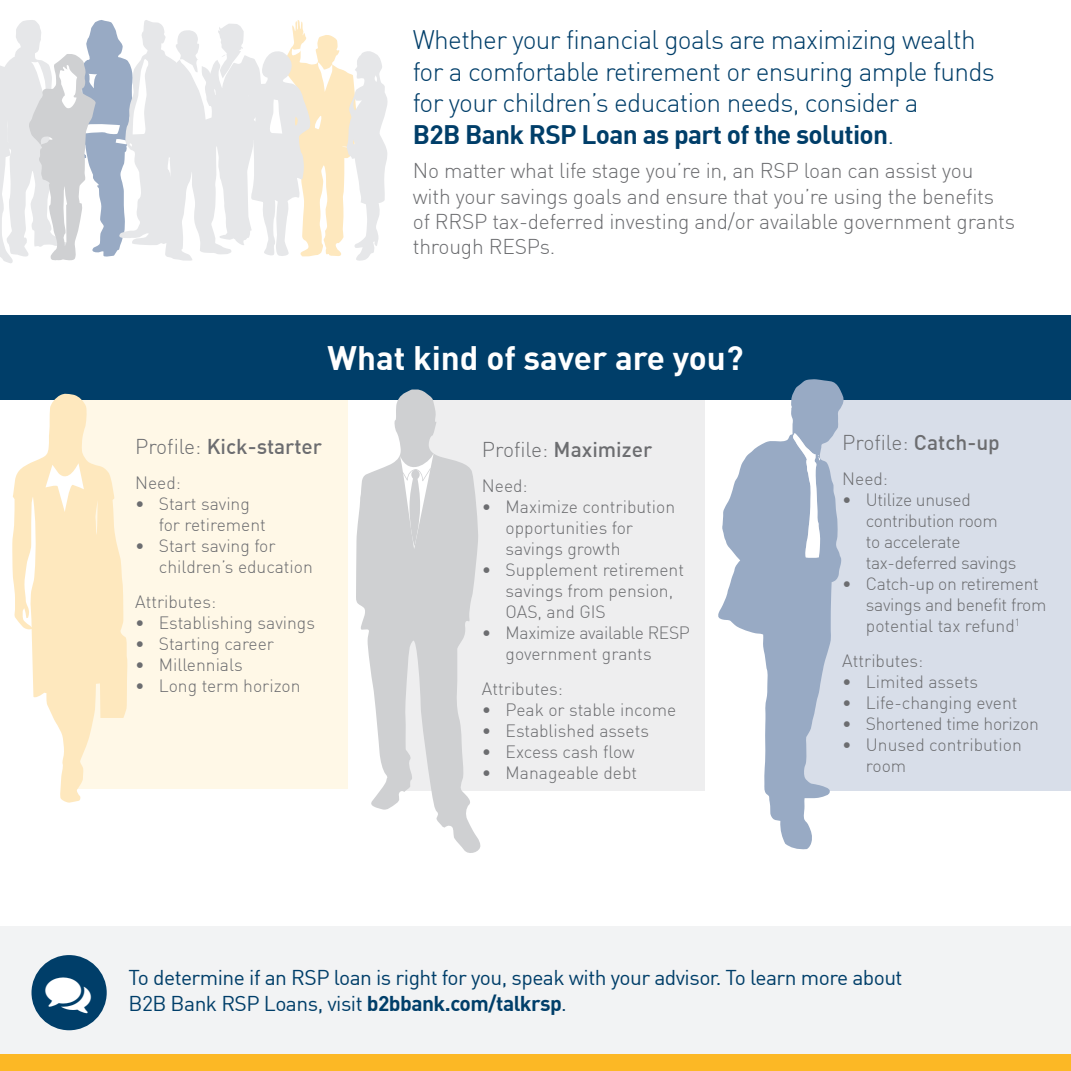
<style>
.page{position:relative;width:1071px;height:1071px;background:#fff}
.page>*{position:absolute;margin:0;border:0;box-sizing:border-box;transform-origin:0 0}
.HEADING_-_Subheading{font:700 33.25px "DIN";color:#fff}
.HEADING_-_Subheading-2{font:300 26.25px/31.5px "DIN";letter-spacing:-.025em;color:#003e69}
.COPY_-_Body__11pt__L{font:300 21px/25.2px "DIN";letter-spacing:-.01em;color:#6c6d70}
.COPY_-_Call_to_actio{font:21px/26.2px "DIN";letter-spacing:-.025em;color:#003e69}
.t1{font:500 21px "DIN";color:#6c6d70}
.t2{font:300 17.5px/21px "DIN";color:#6c6d70}
.t3{font:300 17.5px/21px "DIN";letter-spacing:-.02em;color:#6c6d70}
.s1{font-weight:700}
.s2{font-weight:300}
.s3{font-weight:500}
</style>
<div class="page">
<div style="left:0;top:927px;width:1071px;height:144px;background:#f2f3f4"></div>
<div style="left:64px;top:399px;width:284px;height:390px;background:#fff8e7"></div>
<div style="left:403px;top:395px;width:301px;height:395px;background:#eeeeef"></div>
<div style="left:795px;top:395px;width:276px;height:395px;background:#d8dee9"></div>
<div style="left:0;top:1054px;width:1071px;height:17px;background:#fcb825"></div>
<div style="left:32px;top:955px;width:75px;height:75px;background:#003e69;border-radius:50%"></div>
<div style="left:0;top:316px;width:1071px;height:84px;background:#003e69"></div>
<svg style="left:0;top:20px;width:388px;height:243px"></svg>
<svg style="left:12px;top:393px;width:116px;height:410px;fill:#fee8be"></svg>
<svg style="left:45px;top:463px;width:39px;height:49px"></svg>
<svg style="left:356px;top:389px;width:125px;height:464px;fill:#cfd0d2"></svg>
<svg style="left:400px;top:452px;width:34px;height:97px;background:#d8d9db"></svg>
<svg style="left:718px;top:379px;width:126px;height:471px;fill:#98aac4"></svg>
<svg style="left:793px;top:433px;width:28px;height:125px;background:#b8c5d6"></svg>
<p class="HEADING_-_Subheading-2" style="left:413px;top:24px;width:584px">Whether your financial goals are maximizing wealth for a comfortable retirement or ensuring ample funds for your children’s education needs, consider a<br><span class="s1">B2B Bank RSP Loan as part of the solution</span>.</p>
<p class="COPY_-_Body__11pt__L" style="left:413px;top:158px;width:604px">No matter what life stage you’re in, an RSP loan can assist you with your savings goals and ensure that you’re using the benefits of RRSP tax-deferred investing and/or available government grants through RESPs.</p>
<p class="HEADING_-_Subheading" style="left:328px;top:336px;width:417px">What kind of saver are you?</p>
<p class="t1" style="left:135px;top:433px;width:188px"><span class="s2">Profile:</span> Kick-starter</p>
<p class="t2" style="left:135px;top:472px;width:47px">Need:</p>
<p class="t2" style="left:159px;top:493px;width:109px;text-indent:-24px">• Start saving for retirement</p>
<p class="t2" style="left:159px;top:535px;width:156px;text-indent:-24px">• Start saving for children’s education</p>
<p class="t2" style="left:135px;top:591px;width:83px">Attributes:</p>
<p class="t2" style="left:135px;top:612px;width:181px">• Establishing savings</p>
<p class="t2" style="left:135px;top:633px;width:140px">• Starting career</p>
<p class="t2" style="left:135px;top:654px;width:109px">• Millennials</p>
<p class="t2" style="left:135px;top:675px;width:167px">• Long term horizon</p>
<p class="t1" style="left:482px;top:436px;width:172px"><span class="s2">Profile:</span> Maximizer</p>
<p class="t2" style="left:482px;top:475px;width:47px">Need:</p>
<p class="t2" style="left:506px;top:496px;width:171px;text-indent:-24px">• Maximize contribution opportunities for savings growth</p>
<p class="t2" style="left:506px;top:559px;width:180px;text-indent:-24px">• Supplement retirement savings from pension,<br>OAS, and GIS</p>
<p class="t3" style="left:506px;top:622px;width:186px;text-indent:-24px">• Maximize available RESP government grants</p>
<p class="t2" style="left:482px;top:678px;width:83px">Attributes:</p>
<p class="t2" style="left:482px;top:699px;width:196px">• Peak or stable income</p>
<p class="t2" style="left:482px;top:720px;width:169px">• Established assets</p>
<p class="t2" style="left:482px;top:741px;width:154px">• Excess cash flow</p>
<p class="t2" style="left:482px;top:762px;width:157px">• Manageable debt</p>
<p class="COPY_-_Body__11pt__L" style="left:842px;top:429px;width:159px">Profile: <span class="s3">Catch-up</span></p>
<p class="t2" style="left:842px;top:468px;width:47px">Need:</p>
<p class="t3" style="left:866px;top:489px;width:152px;text-indent:-24px">• Utilize unused contribution room to accelerate tax-deferred savings</p>
<p class="t3" style="left:866px;top:573px;width:182px;text-indent:-24px">• Catch-up on retirement savings and benefit from potential tax refund<sup>1</sup></p>
<p class="t2" style="left:842px;top:650px;width:83px">Attributes:</p>
<p class="t2" style="left:842px;top:671px;width:137px">• Limited assets</p>
<p class="t2" style="left:842px;top:692px;width:177px">• Life-changing event</p>
<p class="t3" style="left:842px;top:713px;width:198px">• Shortened time horizon</p>
<p class="t2" style="left:866px;top:734px;width:157px;text-indent:-24px">• Unused contribution room</p>
<p class="COPY_-_Call_to_actio" style="left:129px;top:964px;width:776px">To determine if an RSP loan is right for you, speak with your advisor. To learn more about<br>B2B Bank RSP Loans, visit <span class="s1">b2bbank.com/talkrsp</span>.</p>
</div>
